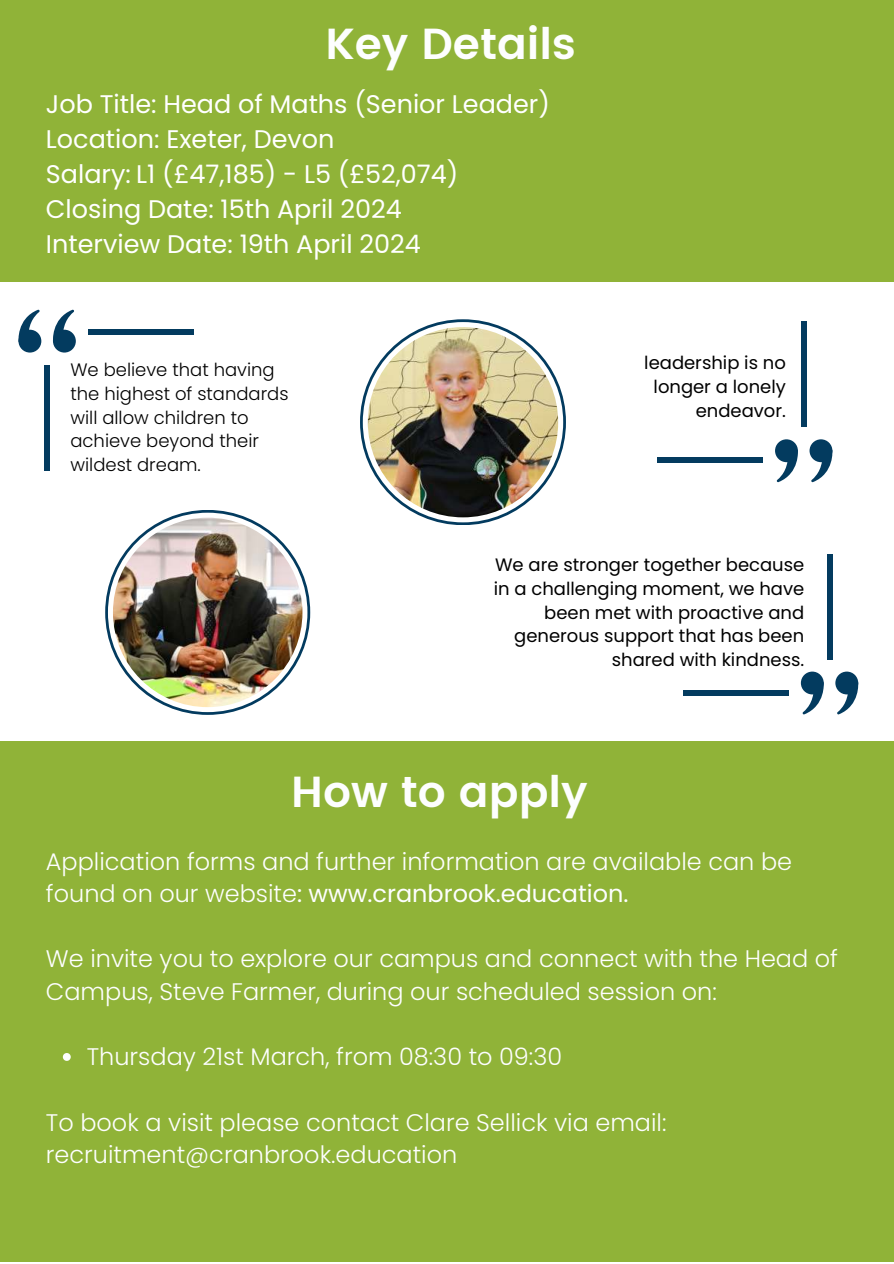
<style>
.page{position:relative;width:894px;height:1264px;background:#fff}
.page>*{position:absolute;margin:0;border:0;box-sizing:border-box;transform-origin:0 0}
.t1{font:600 43.5px "Poppins";color:#fdfefe}
.t2{font:25.5px/34.8px "Poppins";color:#fff}
.t3{font:300 24px/32.7px "Poppins";color:#fdfefe}
.t4{font:18px/23.7px "Poppins";color:#000;text-align:right}
.t5{font:300 18px/23.7px "Poppins";color:#000}
.s1{font-weight:400}
</style>
<div class="page">
<div style="left:0;top:0;width:893px;height:281px;background:#90b338"></div>
<div style="left:0;top:741px;width:893px;height:520px;background:#90b338"></div>
<svg style="left:105px;top:510px;width:205px;height:205px;background:#1f5070"></svg>
<svg style="left:108px;top:512px;width:199px;height:200px"></svg>
<img style="left:113px;top:517px;width:189px;height:190px;border-radius:50%">
<svg style="left:360px;top:319px;width:206px;height:206px;background:#225372"></svg>
<svg style="left:363px;top:322px;width:200px;height:200px"></svg>
<img style="left:368px;top:327px;width:190px;height:190px;border-radius:50%">
<div style="left:53px;top:330px;width:23px;height:22px;background:#033b5f;border-radius:50%"></div>
<svg style="left:52px;top:309px;width:23px;height:40px"></svg>
<div style="left:18px;top:330px;width:23px;height:22px;background:#033b5f;border-radius:50%"></div>
<svg style="left:18px;top:309px;width:22px;height:40px"></svg>
<div style="left:44px;top:364px;width:6px;height:106px;background:#033b5f"></div>
<div style="left:88px;top:329px;width:106px;height:5px;background:#033b5f"></div>
<svg style="left:774px;top:439px;width:23px;height:23px"></svg>
<svg style="left:776px;top:443px;width:22px;height:39px"></svg>
<svg style="left:809px;top:439px;width:23px;height:23px"></svg>
<svg style="left:810px;top:443px;width:23px;height:39px"></svg>
<div style="left:800px;top:322px;width:6px;height:105px;background:#033b5f"></div>
<div style="left:656px;top:457px;width:106px;height:6px;background:#033b5f"></div>
<svg style="left:800px;top:671px;width:23px;height:23px"></svg>
<svg style="left:801px;top:675px;width:23px;height:40px"></svg>
<svg style="left:835px;top:671px;width:23px;height:23px"></svg>
<svg style="left:836px;top:675px;width:23px;height:40px"></svg>
<div style="left:826px;top:554px;width:6px;height:105px;background:#033b5f"></div>
<div style="left:682px;top:689px;width:106px;height:6px;background:#033b5f"></div>
<svg style="left:63px;top:1053px;width:8px;height:7px"></svg>
<h1 class="t1" style="left:325px;top:11px;width:252px">Key Details</h1>
<p class="t2" style="left:46px;top:87px;width:505px">Job Title: Head of Maths (Senior Leader)<br>Location: Exeter, Devon<br>Salary: L1 (£47,185) - L5 (£52,074)<br>Closing Date: 15th April 2024<br>Interview Date: 19th April 2024</p>
<p class="t5" style="left:70px;top:358px;width:219px">We believe that having the highest of standards will allow children to achieve beyond their wildest dream.</p>
<p class="t4" style="left:644px;top:351px;width:143px">leadership is no longer a lonely endeavor.</p>
<p class="t4" style="left:493px;top:553px;width:312px">We are stronger together because in a challenging moment, we have been met with proactive and generous support that has been shared with kindness.</p>
<h1 class="t1" style="left:291px;top:759px;width:298px">How to apply</h1>
<p class="t3" style="left:46px;top:844px;width:747px">Application forms and further information are available can be found on our website<span class="s1">: www.cranbrook.education.</span></p>
<p class="t3" style="left:46px;top:942px;width:793px">We invite you to explore our campus and connect with the Head of<br>Campus, Steve Farmer, during our scheduled session on:</p>
<p class="t3" style="left:87px;top:1040px;width:477px">Thursday 21st March, from 08:30 to 09:30</p>
<p class="t3" style="left:46px;top:1105px;width:622px">To book a visit please contact Clare Sellick via email: recruitment@cranbrook.education</p>
</div>
